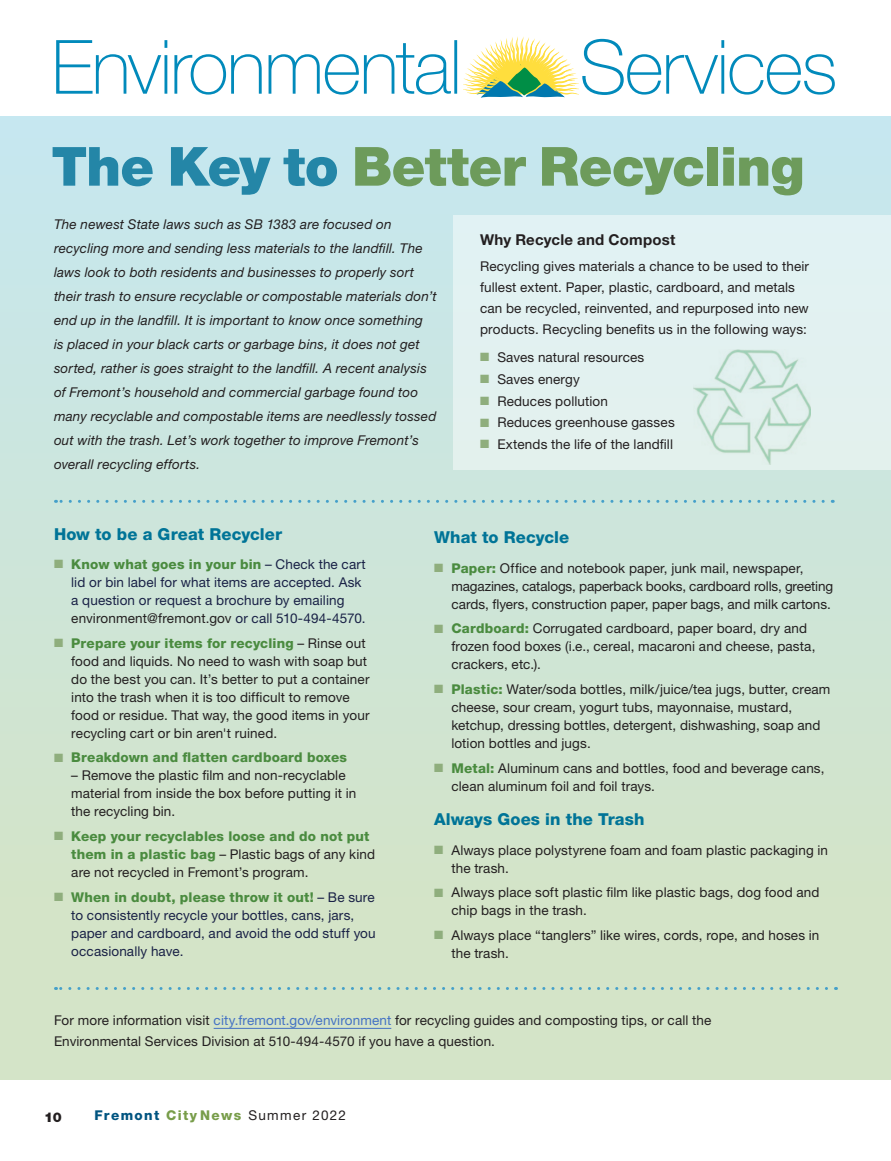
<style>
.page{position:relative;width:891px;height:1161px;background:#fff}
.page>*{position:absolute;margin:0;border:0;box-sizing:border-box;transform-origin:0 0}
.ES-heading2_18_heavy{font:900 54px "Helvetica Neue LT Std";letter-spacing:-.015em;color:#6d9b5b}
._2016_subheads_10pt{font:800 16.5px "Helvetica Neue LT Std";letter-spacing:.005em;color:#007497}
._2016_subheads_10pt-2{font:700 15px "Helvetica Neue LT Std";letter-spacing:.015em;color:#231f20}
._2016-paragraph{font:13.5px/18px "Helvetica Neue LT Std";letter-spacing:.01em;color:#231f20}
._2016-paragraph-2{font:italic 13.5px/24px "Helvetica Neue LT Std";letter-spacing:.015em;color:#231f20}
.t1{font:13.5px/18px "Helvetica Neue LT Std";letter-spacing:.01em;color:#192146}
.t2{font:800 13.5px "Helvetica Neue LT Std";letter-spacing:.015em;color:#4a8b3f}
._2016-paragraph-3{font:13.5px "Helvetica Neue LT Std";letter-spacing:.1em;color:#231f20}
.t3{font:900 13.5px "Helvetica Neue LT Std";color:#231f20}
.s1{color:#2486a7}
.s2{color:#8fae7d}
.s3{font-weight:800;color:#4a8b3f}
.s4{color:#231f20}
.s5{color:#4472c4}
.s6{font-weight:800;color:#005480}
.s7{font-weight:800;color:#789d4a}
</style>
<div class="page">
<svg style="left:56px;top:39px;width:779px;height:56px"></svg>
<div style="left:0;top:116px;width:891px;height:964px;background:#d4e4c8"></div>
<div style="left:0;top:116px;width:891px;height:780px;background:linear-gradient(to bottom,#c5e7f1,#d3e4c8)"></div>
<div style="left:454px;top:215px;width:437px;height:255px;background:#e2f1f1"></div>
<svg style="left:464px;top:36px;width:115px;height:62px"></svg>
<hr style="left:214px;top:1028px;width:177px;height:1px;background:#4472c4">
<svg style="left:56px;top:500px;width:767px;height:3px;background:#aad4d7"></svg>
<svg style="left:56px;top:987px;width:771px;height:3px"></svg>
<img style="left:693px;top:350px;width:118px;height:114px">
<p class="ES-heading2_18_heavy" style="left:51px;top:134px;width:755px"><span class="s1">The Key to</span> Better Recycling</p>
<p class="_2016-paragraph-2" style="left:54px;top:212px;width:384px">The newest State laws such as SB 1383 are focused on recycling more and sending less materials to the landfill. The laws look to both residents and businesses to properly sort their trash to ensure recyclable or compostable materials don’t end up in the landfill. It is important to know once something<br>is placed in your black carts or garbage bins, it does not get sorted, rather is goes straight to the landfill. A recent analysis of Fremont’s household and commercial garbage found too many recyclable and compostable items are needlessly tossed out with the trash. Let’s work together to improve Fremont’s overall recycling efforts.</p>
<p class="_2016_subheads_10pt-2" style="left:480px;top:230px;width:197px">Why Recycle and Compost</p>
<p class="_2016-paragraph" style="left:480px;top:255px;width:330px;line-height:21px">Recycling gives materials a chance to be used to their fullest extent. Paper, plastic, cardboard, and metals can be recycled, reinvented, and repurposed into new products. Recycling benefits us in the following ways:</p>
<p class="_2016-paragraph" style="left:480px;top:348px;width:166px"><span class="s2">■</span> Saves natural resources</p>
<p class="_2016-paragraph" style="left:480px;top:370px;width:101px"><span class="s2">■</span> Saves energy</p>
<p class="_2016-paragraph" style="left:480px;top:392px;width:129px"><span class="s2">■</span> Reduces pollution</p>
<p class="_2016-paragraph" style="left:480px;top:413px;width:196px"><span class="s2">■</span> Reduces greenhouse gasses</p>
<p class="_2016-paragraph" style="left:480px;top:435px;width:194px"><span class="s2">■</span> Extends the life of the landfill</p>
<p class="_2016_subheads_10pt" style="left:54px;top:524px;width:230px">How to be a Great Recycler</p>
<p class="t1" style="left:71px;top:555px;width:296px;text-indent:-17px"><span class="s2">■</span> <span class="s3">Know what goes in your bin</span> – Check the cart lid or bin label for what items are accepted. Ask a question or request a brochure by emailing <span class="s4">environment@fremont.gov</span> or call 510-494-4570.</p>
<p class="_2016-paragraph" style="left:71px;top:634px;width:300px;text-indent:-17px"><span class="s2">■</span> <span class="s3">Prepare your items for recycling</span> – Rinse out food and liquids. No need to wash with soap but do the best you can. It’s better to put a container into the trash when it is too difficult to remove food or residue. That way, the good items in your recycling cart or bin aren't ruined.</p>
<p class="t2" style="left:54px;top:750px;width:295px"><span class="s2">■</span> Breakdown and flatten cardboard boxes</p>
<p class="_2016-paragraph" style="left:71px;top:766px;width:287px">– Remove the plastic film and non-recyclable material from inside the box before putting it in the recycling bin.</p>
<p class="_2016-paragraph" style="left:71px;top:827px;width:305px;text-indent:-17px"><span class="s2">■</span> <span class="s3">Keep your recyclables loose and do not put them in a plastic bag</span> – Plastic bags of any kind are not recycled in Fremont’s program.</p>
<p class="t1" style="left:71px;top:888px;width:306px;text-indent:-17px"><span class="s2">■</span> <span class="s3">When in doubt, please throw it out!</span> – Be sure to consistently recycle your bottles, cans, jars, paper and cardboard, and avoid the odd stuff you occasionally have.</p>
<p class="_2016_subheads_10pt" style="left:434px;top:528px;width:137px">What to Recycle</p>
<p class="_2016-paragraph" style="left:451px;top:559px;width:383px;text-indent:-17px"><span class="s2">■</span> <span class="s3">Paper:</span> Office and notebook paper, junk mail, newspaper, magazines, catalogs, paperback books, cardboard rolls, greeting cards, flyers, construction paper, paper bags, and milk cartons.</p>
<p class="_2016-paragraph" style="left:451px;top:619px;width:366px;text-indent:-17px"><span class="s2">■</span> <span class="s3">Cardboard:</span> Corrugated cardboard, paper board, dry and frozen food boxes (i.e., cereal, macaroni and cheese, pasta, crackers, etc.).</p>
<p class="_2016-paragraph" style="left:451px;top:680px;width:381px;text-indent:-17px"><span class="s2">■</span> <span class="s3">Plastic:</span> Water/soda bottles, milk/juice/tea jugs, butter, cream cheese, sour cream, yogurt tubs, mayonnaise, mustard, ketchup, dressing bottles, detergent, dishwashing, soap and lotion bottles and jugs.</p>
<p class="_2016-paragraph" style="left:451px;top:759px;width:375px;text-indent:-17px"><span class="s2">■</span> <span class="s3">Metal:</span> Aluminum cans and bottles, food and beverage cans, clean aluminum foil and foil trays.</p>
<p class="_2016_subheads_10pt" style="left:434px;top:810px;width:212px">Always Goes in the Trash</p>
<p class="_2016-paragraph" style="left:451px;top:841px;width:378px;text-indent:-17px"><span class="s2">■</span> Always place polystyrene foam and foam plastic packaging in the trash.</p>
<p class="_2016-paragraph" style="left:451px;top:884px;width:370px;text-indent:-17px"><span class="s2">■</span> Always place soft plastic film like plastic bags, dog food and chip bags in the trash.</p>
<p class="_2016-paragraph" style="left:451px;top:926px;width:370px;text-indent:-17px"><span class="s2">■</span> Always place “tanglers” like wires, cords, rope, and hoses in the trash.</p>
<p class="_2016-paragraph" style="left:54px;top:1010px;width:659px;line-height:21px">For more information visit <span class="s5">city.fremont.gov/environment</span> for recycling guides and composting tips, or call the<br>Environmental Services Division at 510-494-4570 if you have a question.</p>
<p class="t3" style="left:44px;top:1109px;width:19px">10</p>
<p class="_2016-paragraph-3" style="left:94px;top:1107px;width:253px"><span class="s6">Fremont</span> <span class="s7">City News</span> Summer 2022</p>
</div>
